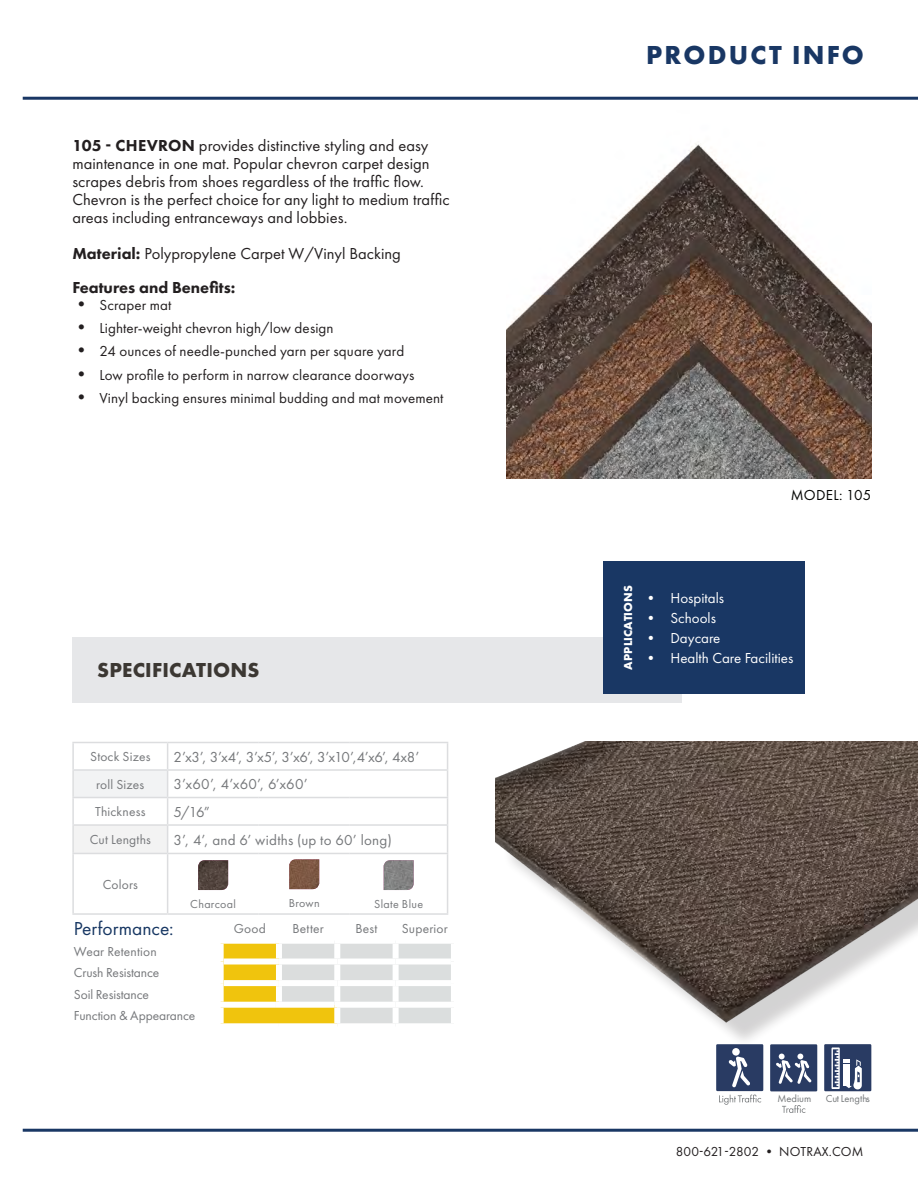
<style>
.page{position:relative;width:918px;height:1188px;background:#fff}
.page>*{position:absolute;margin:0;border:0;box-sizing:border-box;transform-origin:0 0}
.t1{font:700 27px "Futura New";letter-spacing:.08em;color:#193764}
.t2{font:700 21px "Futura New";letter-spacing:.01em;color:#3c3833}
.Paragraph_Style_2{font:19.5px "Futura New";color:#173763}
.Paragraph_Style_2-2{font:16.5px/18px "Futura New";letter-spacing:.005em;color:#231f20}
.Paragraph_Style_2-3{font:800 16.5px "Futura New";color:#231f20}
.t3{font:15px "Futura New";letter-spacing:.005em;color:#231f20}
.t4{font:15px "Futura New";letter-spacing:.015em;color:#76787b}
.t5{font:15px "Futura New";color:#fff}
.t6{font:15px "Futura New";letter-spacing:-.015em;color:#76787b}
.Paragraph_Style_2-4{font:15px "Futura New";letter-spacing:.015em;color:#040503}
.Paragraph_Style_2-5{font:13.5px "Futura New";letter-spacing:.01em;color:#76787b}
.Paragraph_Style_2-6{font:13.5px "Futura New";letter-spacing:-.01em;color:#76787b}
.t7{font:13.5px "Futura New";letter-spacing:.01em;color:#231f20}
.t8{font:12px "Futura New";letter-spacing:.025em;color:#76787b}
.t9{font:700 12px "Futura New";letter-spacing:.01em;color:#fff}
.t10{font:10.5px "Futura New";color:#75787a}
.s1{font-weight:800}
.s2{font-size:18px}
</style>
<div class="page">
<img style="left:507px;top:143px;width:365px;height:335px">
<img style="left:495px;top:742px;width:423px;height:292px">
<div style="left:73px;top:637px;width:609px;height:65px;background:#e6e7e9"></div>
<div style="left:604px;top:561px;width:201px;height:133px;background:#193764"></div>
<hr style="left:23px;top:97px;width:895px;height:3px;background:#193764">
<hr style="left:23px;top:1129px;width:895px;height:3px;background:#193764">
<svg style="left:224px;top:944px;width:227px;height:79px;background:#e2d69d"></svg>
<div style="left:393px;top:944px;width:6px;height:15px;background:#fff"></div>
<div style="left:393px;top:965px;width:6px;height:15px;background:#fff"></div>
<div style="left:393px;top:986px;width:6px;height:16px;background:#fff"></div>
<div style="left:393px;top:1008px;width:6px;height:15px;background:#fff"></div>
<div style="left:218px;top:1002px;width:58px;height:6px;background:#fff"></div>
<div style="left:334px;top:1002px;width:62px;height:6px;background:#fff"></div>
<div style="left:396px;top:1002px;width:61px;height:6px;background:#fff"></div>
<div style="left:224px;top:959px;width:55px;height:6px;background:#fff"></div>
<div style="left:337px;top:959px;width:59px;height:6px;background:#fff"></div>
<div style="left:396px;top:959px;width:55px;height:6px;background:#fff"></div>
<div style="left:224px;top:980px;width:55px;height:6px;background:#fff"></div>
<div style="left:337px;top:980px;width:59px;height:6px;background:#fff"></div>
<div style="left:396px;top:980px;width:55px;height:6px;background:#fff"></div>
<div style="left:276px;top:944px;width:6px;height:15px;background:#fff"></div>
<div style="left:276px;top:965px;width:6px;height:15px;background:#fff"></div>
<div style="left:276px;top:986px;width:6px;height:16px;background:#fff"></div>
<div style="left:334px;top:944px;width:6px;height:15px;background:#fff"></div>
<div style="left:334px;top:965px;width:6px;height:15px;background:#fff"></div>
<div style="left:334px;top:986px;width:6px;height:16px;background:#fff"></div>
<div style="left:334px;top:1008px;width:6px;height:15px;background:#fff"></div>
<div style="left:279px;top:959px;width:58px;height:6px;background:#fff"></div>
<div style="left:279px;top:980px;width:58px;height:6px;background:#fff"></div>
<div style="left:276px;top:1002px;width:58px;height:6px;background:#fff"></div>
<div style="left:73px;top:770px;width:95px;height:28px;background:#f2f3f4"></div>
<div style="left:73px;top:825px;width:95px;height:28px;background:#f3f3f3"></div>
<hr style="left:72px;top:742px;width:96px;height:1px;background:#dcdddf">
<hr style="left:72px;top:743px;width:2px;height:26px;background:#dcdddf">
<hr style="left:168px;top:742px;width:91px;height:1px;background:#dcdddf">
<hr style="left:259px;top:742px;width:91px;height:1px;background:#dcdddf">
<hr style="left:350px;top:742px;width:98px;height:1px;background:#dcdddf">
<hr style="left:168px;top:769px;width:91px;height:2px;background:#dcdddf">
<hr style="left:259px;top:769px;width:91px;height:2px;background:#dcdddf">
<hr style="left:350px;top:769px;width:98px;height:2px;background:#dcdddf">
<hr style="left:72px;top:797px;width:96px;height:1px;background:#dcdddf">
<hr style="left:168px;top:797px;width:91px;height:1px;background:#dcdddf">
<hr style="left:259px;top:797px;width:91px;height:1px;background:#dcdddf">
<hr style="left:350px;top:797px;width:98px;height:1px;background:#dcdddf">
<hr style="left:72px;top:824px;width:96px;height:2px;background:#dcdddf">
<hr style="left:72px;top:826px;width:2px;height:27px;background:#dcdddf">
<hr style="left:168px;top:824px;width:91px;height:2px;background:#dcdddf">
<hr style="left:259px;top:824px;width:91px;height:2px;background:#dcdddf">
<hr style="left:350px;top:824px;width:98px;height:2px;background:#dcdddf">
<svg style="left:447px;top:743px;width:1px;height:110px"></svg>
<hr style="left:72px;top:853px;width:96px;height:1px;background:#dcdddf">
<hr style="left:72px;top:854px;width:2px;height:59px;background:#dcdddf">
<hr style="left:168px;top:853px;width:91px;height:1px;background:#dcdddf">
<hr style="left:167px;top:854px;width:1px;height:59px;background:#dcdddf">
<hr style="left:259px;top:853px;width:91px;height:1px;background:#dcdddf">
<hr style="left:350px;top:853px;width:98px;height:1px;background:#dcdddf">
<hr style="left:447px;top:854px;width:1px;height:59px;background:#dcdddf">
<hr style="left:72px;top:913px;width:96px;height:2px;background:#dcdddf">
<hr style="left:72px;top:769px;width:96px;height:2px;background:#dcdddf">
<hr style="left:72px;top:771px;width:2px;height:26px;background:#dcdddf">
<hr style="left:72px;top:798px;width:2px;height:26px;background:#dcdddf">
<svg style="left:167px;top:743px;width:1px;height:110px"></svg>
<hr style="left:168px;top:913px;width:91px;height:2px;background:#dcdddf">
<hr style="left:259px;top:913px;width:91px;height:2px;background:#dcdddf">
<hr style="left:350px;top:913px;width:98px;height:2px;background:#dcdddf">
<img style="left:198px;top:860px;width:30px;height:30px">
<img style="left:289px;top:859px;width:30px;height:30px">
<img style="left:384px;top:860px;width:30px;height:30px">
<div style="left:824px;top:1044px;width:47px;height:47px;background:#293b63"></div>
<svg style="left:832px;top:1048px;width:30px;height:41px"></svg>
<div style="left:770px;top:1044px;width:47px;height:47px;background:#293b63"></div>
<svg style="left:776px;top:1054px;width:36px;height:30px"></svg>
<svg style="left:719px;top:1095px;width:42px;height:10px"></svg>
<svg style="left:782px;top:1105px;width:23px;height:8px"></svg>
<div style="left:716px;top:1044px;width:47px;height:47px;background:#293b63"></div>
<div style="left:732px;top:1048px;width:8px;height:8px;background:#fff;border-radius:50%"></div>
<svg style="left:729px;top:1057px;width:21px;height:30px"></svg>
<p class="Paragraph_Style_2-2" style="left:72px;top:136px;width:379px"><span class="s1">105 - CHEVRON</span> provides distinctive styling and easy maintenance in one mat. Popular chevron carpet design scrapes debris from shoes regardless of the traffic flow.<br>Chevron is the perfect choice for any light to medium traffic areas including entranceways and lobbies.</p>
<p class="Paragraph_Style_2-2" style="left:72px;top:244px;width:330px"><span class="s1">Material:</span> Polypropylene Carpet W/Vinyl Backing</p>
<p class="Paragraph_Style_2-3" style="left:72px;top:277px;width:165px">Features and Benefits:</p>
<p class="t3" style="left:72px;top:296px;width:101px"><span class="s2">•</span> Scraper mat</p>
<p class="t3" style="left:72px;top:319px;width:263px"><span class="s2">•</span> Lighter-weight chevron high/low design</p>
<p class="t3" style="left:72px;top:342px;width:333px"><span class="s2">•</span> 24 ounces of needle-punched yarn per square yard</p>
<p class="t3" style="left:72px;top:366px;width:343px"><span class="s2">•</span> Low profile to perform in narrow clearance doorways</p>
<p class="t3" style="left:72px;top:389px;width:373px"><span class="s2">•</span> Vinyl backing ensures minimal budding and mat movement</p>
<p class="t2" style="left:97px;top:657px;width:164px">SPECIFICATIONS</p>
<p class="Paragraph_Style_2-5" style="left:90px;top:749px;width:62px">Stock Sizes</p>
<p class="t6" style="left:174px;top:748px;width:247px">2’x3’, 3’x4’, 3’x5’, 3’x6’, 3’x10’,4’x6’, 4x8’</p>
<p class="Paragraph_Style_2-5" style="left:96px;top:776px;width:50px">roll Sizes</p>
<p class="t4" style="left:174px;top:775px;width:136px">3’x60’, 4’x60’, 6’x60’</p>
<p class="Paragraph_Style_2-5" style="left:95px;top:804px;width:52px">Thickness</p>
<p class="t4" style="left:174px;top:803px;width:38px">5/16”</p>
<p class="Paragraph_Style_2-5" style="left:90px;top:832px;width:63px">Cut Lengths</p>
<p class="t4" style="left:174px;top:831px;width:220px">3’, 4’, and 6’ widths (up to 60’ long)</p>
<p class="Paragraph_Style_2-5" style="left:103px;top:876px;width:37px">Colors</p>
<p class="t8" style="left:190px;top:897px;width:47px">Charcoal</p>
<p class="t8" style="left:289px;top:896px;width:33px">Brown</p>
<p class="t8" style="left:374px;top:897px;width:51px">Slate Blue</p>
<p class="Paragraph_Style_2" style="left:74px;top:917px;width:101px">Performance:</p>
<p class="Paragraph_Style_2-5" style="left:234px;top:920px;width:34px">Good</p>
<p class="Paragraph_Style_2-5" style="left:293px;top:920px;width:33px">Better</p>
<p class="Paragraph_Style_2-5" style="left:355px;top:920px;width:23px">Best</p>
<p class="Paragraph_Style_2-5" style="left:402px;top:920px;width:47px">Superior</p>
<p class="Paragraph_Style_2-5" style="left:74px;top:944px;width:84px">Wear Retention</p>
<p class="Paragraph_Style_2-6" style="left:74px;top:965px;width:87px">Crush Resistance</p>
<p class="Paragraph_Style_2-6" style="left:74px;top:986px;width:77px">Soil Resistance</p>
<p class="Paragraph_Style_2-6" style="left:74px;top:1008px;width:123px">Function &amp; Appearance</p>
<p class="t1" style="left:646px;top:38px;width:219px">PRODUCT INFO</p>
<p class="Paragraph_Style_2-4" style="left:791px;top:486px;width:82px">MODEL: 105</p>
<p class="t9" style="left:620px;top:670px;width:86px;rotate:-90deg">APPLICATIONS</p>
<p class="t5" style="left:643px;top:590px;width:82px">• Hospitals</p>
<p class="t5" style="left:643px;top:609px;width:74px">• Schools</p>
<p class="t5" style="left:643px;top:629px;width:79px">• Daycare</p>
<p class="t5" style="left:643px;top:649px;width:151px">• Health Care Facilities</p>
<p class="t10" style="left:777px;top:1093px;width:35px">Medium</p>
<p class="t10" style="left:826px;top:1093px;width:46px">Cut Lengths</p>
<p class="t7" style="left:676px;top:1144px;width:189px">800-621-2802 • NOTRAX.COM</p>
</div>
